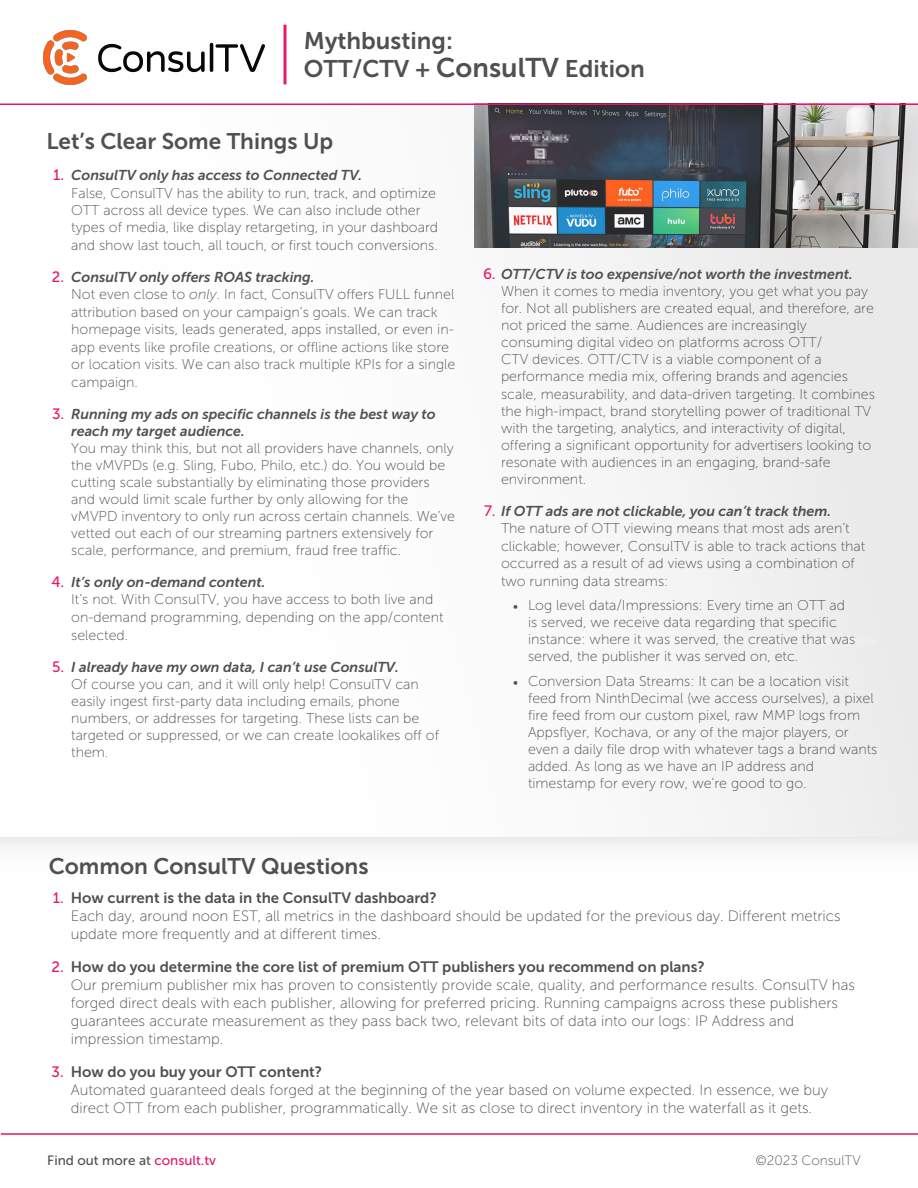
<style>
.page{position:relative;width:918px;height:1188px;background:#fff}
.page>*{position:absolute;margin:0;border:0;box-sizing:border-box;transform-origin:0 0}
.t1{font:24px/28px "Museo Sans 700";color:#505050}
.t2{font:22.5px "Museo Sans 700";color:#505050}
.t3{font:15px/18px "Museo Sans 100";color:#505050}
.t4{font:15px "Museo Sans 700";color:#505050}
.t5{font:14.25px/17px "Museo Sans 100";color:#505050}
.t6{font:italic 14.25px/17px "Museo Sans 700";color:#505050}
.t7{font:13.5px "Museo Sans 500";color:#505050}
.t8{font:13.5px "Museo Sans 100";color:#505050}
.s1{font-size:27px}
.s2{font-family:"Museo Sans 500";font-style:normal;font-size:15px;color:#e7156a}
.s3{font-style:italic}
.s4{font-family:"Minion Pro"}
.s5{font-family:"Museo Sans 500";color:#e7156a}
.s6{color:#e7156a}
</style>
<div class="page">
<img style="left:43px;top:31px;width:221px;height:54px">
<hr style="left:284px;top:25px;width:2px;height:59px;background:#e6196b">
<hr style="left:1px;top:1133px;width:917px;height:2px;background:#e7156a">
<div style="left:0;top:837px;width:918px;height:54px;background:linear-gradient(to right,#fbfbfb,#fbfbfb)"></div>
<div style="left:0;top:104px;width:918px;height:733px;background:linear-gradient(to right,#fff,#eeeded)"></div>
<div style="left:46px;top:639px;width:828px;height:5px;background:#fbfbfb"></div>
<img style="left:474px;top:105px;width:444px;height:143px">
<hr style="left:0;top:104px;width:918px;height:1px;background:#e7156a">
<h1 class="t1" style="left:304px;top:27px;width:342px">Mythbusting:<br>OTT/CTV + <span class="s1">ConsulTV</span> Edition</h1>
<h2 class="t2" style="left:46px;top:128px;width:288px">Let’s Clear Some Things Up</h2>
<p class="t6" style="left:53px;top:167px;width:311px"><span class="s2">1.</span> ConsulTV only has access to Connected TV.</p>
<p class="t5" style="left:71px;top:184px;width:368px;line-height:17.4px">False, ConsulTV has the ability to run, track, and optimize OTT across all device types. We can also include other types of media, like display retargeting, in your dashboard and show last touch, all touch, or first touch conversions.</p>
<p class="t6" style="left:52px;top:269px;width:264px"><span class="s2">2.</span> ConsulTV only offers ROAS tracking.</p>
<p class="t5" style="left:71px;top:286px;width:386px;line-height:17.5px">Not even close to <span class="s3">only</span>. In fact, ConsulTV offers FULL funnel attribution based on your campaign’s goals. We can track homepage visits, leads generated, apps installed, or even in&shy;app events like profile creations, or offline actions like store or location visits. We can also track multiple KPIs for a single campaign.</p>
<p class="t6" style="left:71px;top:406px;width:366px;text-indent:-19px"><span class="s2">3.</span> Running my ads on specific channels is the best way to reach my target audience.</p>
<p class="t5" style="left:71px;top:440px;width:385px">You may think this, but not all providers have channels, only the vMVPDs (e.g. Sling, Fubo, Philo, etc.) do. You would be cutting scale substantially by eliminating those providers and would limit scale further by only allowing for the vMVPD inventory to only run across certain channels. We’ve vetted out each of our streaming partners extensively for scale, performance, and premium, fraud free traffic.</p>
<p class="t6" style="left:51px;top:574px;width:216px"><span class="s2">4.</span> It’s only on-demand content.</p>
<p class="t5" style="left:71px;top:591px;width:374px;line-height:18px">It’s not. With ConsulTV, you have access to both live and on-demand programming, depending on the app/content selected.</p>
<p class="t6" style="left:52px;top:659px;width:348px"><span class="s2">5.</span> I already have my own data, I can’t use ConsulTV.</p>
<p class="t5" style="left:71px;top:676px;width:369px">Of course you can, and it will only help! ConsulTV can easily ingest first-party data including emails, phone numbers, or addresses for targeting. These lists can be targeted or suppressed, or we can create lookalikes off of them.</p>
<h2 class="t2" style="left:49px;top:854px;width:321px">Common ConsulTV Questions</h2>
<p class="t6" style="left:483px;top:265px;width:371px"><span class="s2">6.</span> OTT/CTV is too expensive/not worth the investment.</p>
<p class="t5" style="left:501px;top:282px;width:376px">When it comes to media inventory, you get what you pay for. Not all publishers are created equal, and therefore, are not priced the same. Audiences are increasingly consuming digital video on platforms across OTT/<br>CTV devices. OTT/CTV is a viable component of a performance media mix, offering brands and agencies scale, measurability, and data-driven targeting. It combines the high-impact, brand storytelling power of traditional TV with the targeting, analytics, and interactivity of digital, offering a significant opportunity for advertisers looking to resonate with audiences in an engaging, brand-safe environment.</p>
<p class="t6" style="left:484px;top:503px;width:349px"><span class="s2">7.</span> If OTT ads are not clickable, you can’t track them.</p>
<p class="t5" style="left:501px;top:520px;width:366px;line-height:17.4px">The nature of OTT viewing means that most ads aren’t clickable; however, ConsulTV is able to track actions that occurred as a result of ad views using a combination of two running data streams:</p>
<p class="t5" style="left:528px;top:597px;width:329px;text-indent:-15px"><span class="s4">•</span> Log level data/Impressions: Every time an OTT ad is served, we receive data regarding that specific instance: where it was served, the creative that was served, the publisher it was served on, etc.</p>
<p class="t5" style="left:528px;top:673px;width:351px;text-indent:-15px"><span class="s4">•</span> Conversion Data Streams: It can be a location visit feed from NinthDecimal (we access ourselves), a pixel fire feed from our custom pixel, raw MMP logs from Appsflyer, Kochava, or any of the major players, or even a daily file drop with whatever tags a brand wants added. As long as we have an IP address and timestamp for every row, we’re good to go.</p>
<p class="t4" style="left:53px;top:890px;width:385px"><span class="s5">1.</span> How current is the data in the ConsulTV dashboard?</p>
<p class="t3" style="left:71px;top:907px;width:771px">Each day, around noon EST, all metrics in the dashboard should be updated for the previous day. Different metrics update more frequently and at different times.</p>
<p class="t4" style="left:52px;top:959px;width:655px"><span class="s5">2.</span> How do you determine the core list of premium OTT publishers you recommend on plans?</p>
<p class="t3" style="left:71px;top:976px;width:786px">Our premium publisher mix has proven to consistently provide scale, quality, and performance results. ConsulTV has forged direct deals with each publisher, allowing for preferred pricing. Running campaigns across these publishers guarantees accurate measurement as they pass back two, relevant bits of data into our logs: IP Address and impression timestamp.</p>
<p class="t4" style="left:52px;top:1064px;width:272px"><span class="s5">3.</span> How do you buy your OTT content?</p>
<p class="t3" style="left:71px;top:1081px;width:759px">Automated guaranteed deals forged at the beginning of the year based on volume expected. In essence, we buy direct OTT from each publisher, programmatically. We sit as close to direct inventory in the waterfall as it gets.</p>
<p class="t7" style="left:47px;top:1153px;width:170px">Find out more at <span class="s6">consult.tv</span></p>
<p class="t8" style="left:756px;top:1154px;width:107px">©2023 ConsulTV</p>
</div>
